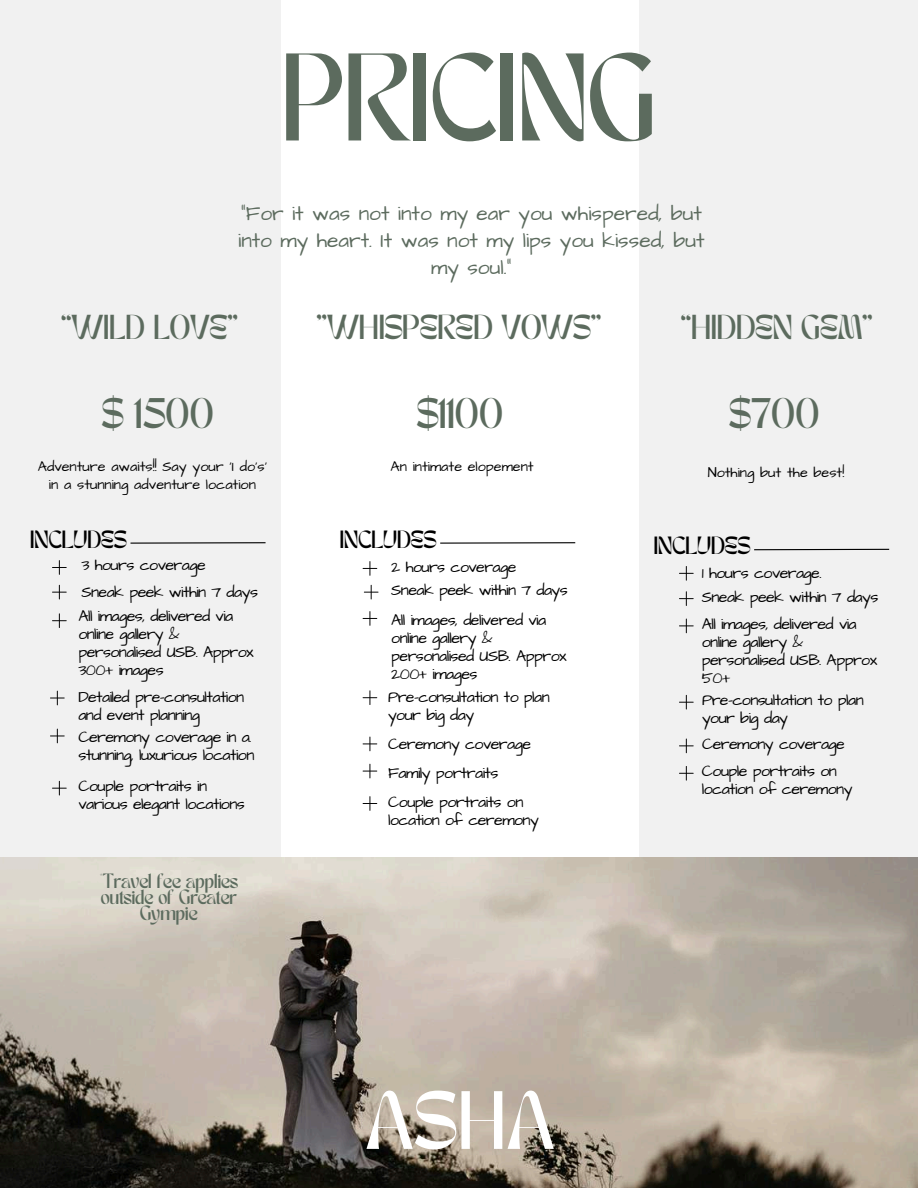
<style>
.page{position:relative;width:918px;height:1188px;background:#f1f1f1}
.page>*{position:absolute;margin:0;border:0;box-sizing:border-box;transform-origin:0 0}
.t1{font:87px "TANMERINGUE";letter-spacing:-.035em;color:#5c6b5e}
.t2{font:57.75px "TANMERINGUE";color:#fff}
.t3{font:30px "TANMERINGUE";letter-spacing:-.035em;color:#5c6b5e}
.t4{font:24.3px "TANMERINGUE";letter-spacing:-.035em;color:#5c6b5e}
.t5{font:24.15px "TANMERINGUE";letter-spacing:-.035em;color:#5c6b5e}
.t6{font:21px/27px "Architects Daughter";color:#5c6b5e;text-align:center}
.t7{font:17.4px "TANMERINGUE";letter-spacing:-.035em;color:#000}
.t8{font:16.05px/18px "Architects Daughter";letter-spacing:-.035em;color:#000}
.t9{font:14.55px/15.8px "TANMERINGUE";letter-spacing:-.035em;color:#5c6b5e;text-align:center}
.t10{font:14.4px/18px "Architects Daughter";color:#000;text-align:center}
</style>
<div class="page">
<div style="left:282px;top:0;width:357px;height:1188px;background:#fff"></div>
<hr style="left:131px;top:542px;width:135px;height:2px;background:#000">
<hr style="left:754px;top:549px;width:135px;height:1px;background:#000">
<hr style="left:440px;top:542px;width:135px;height:2px;background:#000">
<svg style="left:52px;top:560px;width:15px;height:15px"></svg>
<svg style="left:679px;top:566px;width:15px;height:15px"></svg>
<svg style="left:363px;top:561px;width:14px;height:15px"></svg>
<svg style="left:679px;top:619px;width:15px;height:14px"></svg>
<svg style="left:52px;top:613px;width:15px;height:15px"></svg>
<svg style="left:363px;top:611px;width:14px;height:15px"></svg>
<svg style="left:52px;top:781px;width:15px;height:14px"></svg>
<svg style="left:679px;top:695px;width:15px;height:15px"></svg>
<svg style="left:50px;top:691px;width:15px;height:14px"></svg>
<svg style="left:679px;top:766px;width:15px;height:15px"></svg>
<svg style="left:363px;top:764px;width:14px;height:14px"></svg>
<img style="left:0;top:857px;width:918px;height:331px">
<svg style="left:52px;top:585px;width:15px;height:14px"></svg>
<svg style="left:364px;top:585px;width:14px;height:14px"></svg>
<svg style="left:679px;top:591px;width:15px;height:15px"></svg>
<svg style="left:50px;top:729px;width:15px;height:14px"></svg>
<svg style="left:363px;top:690px;width:14px;height:15px"></svg>
<svg style="left:363px;top:737px;width:14px;height:14px"></svg>
<svg style="left:363px;top:796px;width:14px;height:15px"></svg>
<svg style="left:679px;top:739px;width:15px;height:14px"></svg>
<h1 class="t1" style="left:280px;top:53px;width:379px">PRICING</h1>
<h3 class="t6" style="left:238px;top:201px;width:468px">"For it was not into my ear you whispered, but into my heart. It was not my lips you kissed, but my soul."</h3>
<h3 class="t5" style="left:60px;top:315px;width:180px">“WILD LOVE”</h3>
<h3 class="t4" style="left:316px;top:315px;width:288px">"WHISPERED VOWS"</h3>
<h3 class="t5" style="left:680px;top:315px;width:195px">“HIDDEN GEM”</h3>
<h3 class="t3" style="left:101px;top:398px;width:115px">$ 1500</h3>
<h3 class="t3" style="left:416px;top:398px;width:89px">$1100</h3>
<h3 class="t3" style="left:729px;top:398px;width:93px">$700</h3>
<p class="t10" style="left:38px;top:458px;width:231px">Adventure awaits!! Say your ‘I do’s’ in a stunning adventure location</p>
<p class="t10" style="left:708px;top:464px;width:138px">Nothing but the best!</p>
<p class="t10" style="left:391px;top:458px;width:145px">An intimate elopement</p>
<p class="t7" style="left:30px;top:530px;width:98px">INCLUDES</p>
<p class="t7" style="left:340px;top:530px;width:98px">INCLUDES</p>
<p class="t7" style="left:654px;top:537px;width:98px">INCLUDES</p>
<p class="t8" style="left:391px;top:558px;width:127px">2 hours coverage</p>
<p class="t8" style="left:81px;top:556px;width:126px">3 hours coverage</p>
<p class="t8" style="left:702px;top:564px;width:121px">1 hours coverage.</p>
<p class="t8" style="left:702px;top:615px;width:177px">All images, delivered via online gallery &amp; personalised USB. Approx<br>50+</p>
<p class="t8" style="left:81px;top:583px;width:178px">Sneak peek within 7 days</p>
<p class="t8" style="left:391px;top:582px;width:178px">Sneak peek within 7 days</p>
<p class="t8" style="left:702px;top:589px;width:178px">Sneak peek within 7 days</p>
<p class="t8" style="left:78px;top:608px;width:177px">All images, delivered via online gallery &amp; personalised USB. Approx<br>300+ images</p>
<p class="t8" style="left:391px;top:611px;width:177px">All images, delivered via online gallery &amp; personalised USB. Approx<br>200+ images</p>
<p class="t8" style="left:78px;top:688px;width:167px">Detailed pre-consultation and event planning</p>
<p class="t8" style="left:78px;top:728px;width:177px">Ceremony coverage in a. stunning, luxurious location</p>
<p class="t8" style="left:78px;top:778px;width:168px">Couple portraits in various elegant locations</p>
<p class="t9" style="left:100px;top:876px;width:140px">*Travel fee applies outside of Greater<br>Gympie</p>
<p class="t8" style="left:388px;top:688px;width:163px">Pre-consultation to plan your big day</p>
<p class="t8" style="left:702px;top:692px;width:163px">Pre-consultation to plan your big day</p>
<p class="t8" style="left:388px;top:735px;width:144px">Ceremony coverage</p>
<p class="t8" style="left:388px;top:764px;width:112px">Family portraits</p>
<p class="t8" style="left:388px;top:793px;width:152px">Couple portraits on location of ceremony</p>
<h2 class="t2" style="left:365px;top:1091px;width:191px">ASHA</h2>
<p class="t8" style="left:702px;top:730px;width:145px;line-height:27.8px">Ceremony coverage<br>Couple portraits on</p>
<p class="t8" style="left:702px;top:781px;width:152px">location of ceremony</p>
</div>
